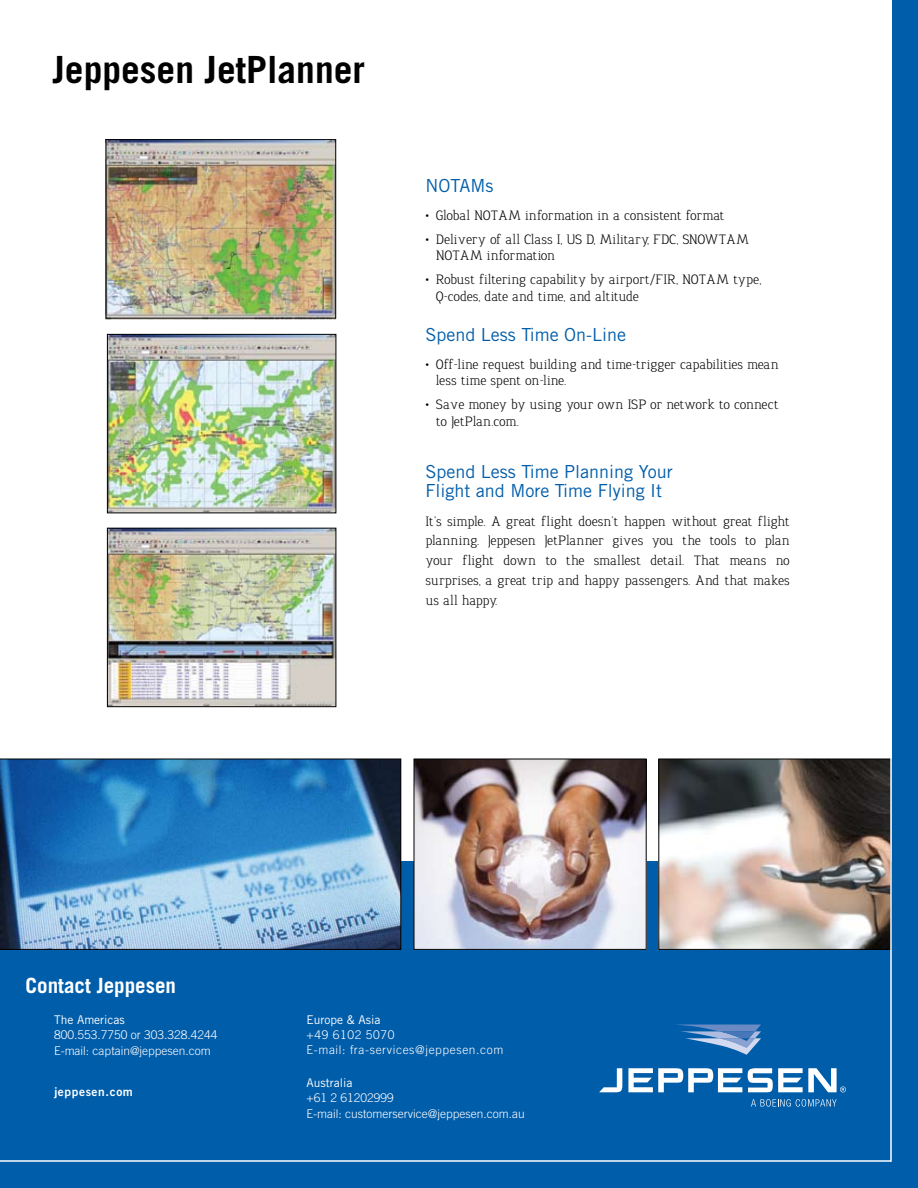
<style>
.page{position:relative;width:918px;height:1188px;background:#005daa}
.page>*{position:absolute;margin:0;border:0;box-sizing:border-box;transform-origin:0 0}
.t1{font:700 37.5px "Trade Gothic";color:#000}
.t2{font:700 21px "Trade Gothic";color:#fff}
.t3{font:18px/19.5px "Trade Gothic LT Std";color:#005daa}
.t4{font:13.5px/16.5px "Terra Slab";letter-spacing:-.01em;color:#000}
.t5{font:300 12px/16.5px "Trade Gothic LT Std";color:#fff}
.t6{font:300 12px/15px "Trade Gothic LT Std";letter-spacing:.05em;color:#fff}
.t7{font:12px "Trade Gothic LT Std";color:#fff}
.t8{font:12px "Trade Gothic LT Std Bd 2";letter-spacing:.05em;color:#fff}
</style>
<div class="page">
<div style="left:0;top:0;width:892px;height:861px;background:#fff"></div>
<svg style="left:0;top:759px;width:401px;height:191px;background:#528fc0"></svg>
<img style="left:416px;top:761px;width:229px;height:187px">
<div style="left:414px;top:759px;width:233px;height:191px;border:1px solid #000"></div>
<img style="left:660px;top:761px;width:229px;height:187px">
<div style="left:658px;top:759px;width:233px;height:191px;border:1px solid #000"></div>
<hr style="left:0;top:1160px;width:891px;height:2px;background:#fff">
<hr style="left:890px;top:750px;width:2px;height:412px;background:#fff">
<img style="left:108px;top:141px;width:226px;height:176px">
<div style="left:106px;top:139px;width:230px;height:180px;border:1px solid #000"></div>
<img style="left:109px;top:336px;width:225px;height:175px">
<div style="left:107px;top:334px;width:229px;height:179px;border:1px solid #000"></div>
<img style="left:109px;top:530px;width:225px;height:175px">
<div style="left:107px;top:528px;width:229px;height:179px;border:1px solid #000"></div>
<svg style="left:599px;top:1068px;width:23px;height:24px"></svg>
<svg style="left:628px;top:1068px;width:114px;height:24px"></svg>
<svg style="left:748px;top:1068px;width:98px;height:24px"></svg>
<svg style="left:676px;top:1024px;width:85px;height:31px"></svg>
<svg style="left:751px;top:1099px;width:86px;height:8px"></svg>
<h1 class="t1" style="left:52px;top:47px;width:314px">Jeppesen JetPlanner</h1>
<h3 class="t3" style="left:425px;top:175px;width:70px">NOTAMs</h3>
<p class="t4" style="left:425px;top:207px;width:301px">• Global NOTAM information in a consistent format</p>
<p class="t4" style="left:436px;top:231px;width:315px;text-indent:-11px">• Delivery of all Class I, US D, Military, FDC, SNOWTAM<br>NOTAM information</p>
<p class="t4" style="left:436px;top:271px;width:327px;text-indent:-11px">• Robust filtering capability by airport/FIR, NOTAM type,<br>Q-codes, date and time, and altitude</p>
<h3 class="t3" style="left:425px;top:324px;width:202px">Spend Less Time On-Line</h3>
<p class="t4" style="left:436px;top:356px;width:344px;text-indent:-11px">• Off-line request building and time-trigger capabilities mean less time spent on-line.</p>
<p class="t4" style="left:436px;top:396px;width:344px;text-indent:-11px">• Save money by using your own ISP or network to connect to JetPlan.com.</p>
<h3 class="t3" style="left:425px;top:461px;width:249px">Spend Less Time Planning Your<br>Flight and More Time Flying It</h3>
<p class="t4" style="left:425px;top:511px;width:366px;line-height:19.8px;text-align:justify">It’s simple. A great flight doesn’t happen without great flight planning. Jeppesen JetPlanner gives you the tools to plan your flight down to the smallest detail. That means no surprises, a great trip and happy passengers. And that makes us all happy.</p>
<h2 class="t2" style="left:26px;top:972px;width:152px">Contact Jeppesen</h2>
<p class="t7" style="left:54px;top:1012px;width:72px">The Americas</p>
<p class="t5" style="left:54px;top:1026px;width:165px">800.553.7750 or 303.328.4244<br>E-mail: captain@jeppesen.com</p>
<p class="t8" style="left:54px;top:1084px;width:80px">jeppesen.com</p>
<p class="t7" style="left:307px;top:1012px;width:75px">Europe &amp; Asia</p>
<p class="t6" style="left:307px;top:1027px;width:198px">+49 6102 5070<br>E-mail: fra-services@jeppesen.com</p>
<p class="t7" style="left:307px;top:1075px;width:47px">Australia</p>
<p class="t5" style="left:307px;top:1089px;width:220px">+61 2 61202999<br>E-mail: customerservice@jeppesen.com.au</p>
</div>
